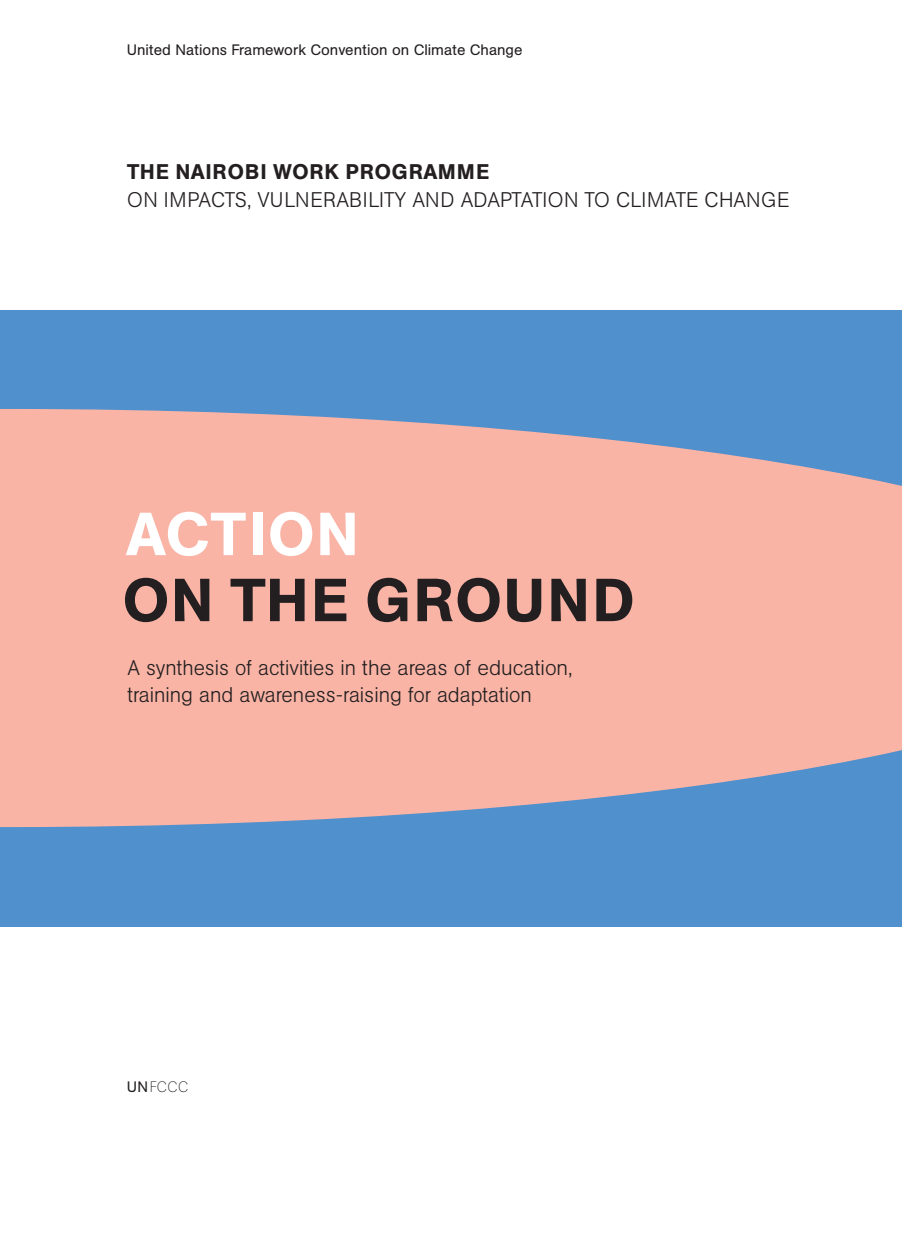
<style>
.page{position:relative;width:902px;height:1234px;background:#fff}
.page>*{position:absolute;margin:0;border:0;box-sizing:border-box;transform-origin:0 0}
.t1{font:500 60px "AG Buch BQ";letter-spacing:.05em;color:#231f20}
.t2{font:500 60px "AG Buch BQ";letter-spacing:.04em;color:#fff}
.t3{font:300 21px/27px "AG Buch BQ";color:#231f20}
.t4{font:500 21px "AG Buch BQ";letter-spacing:.055em;color:#231f20}
.t5{font:15px "AG Buch BQ";color:#231f20}
.t6{font:200 15px "AG Buch BQ";color:#231f20}
.s1{font-weight:400}
</style>
<div class="page">
<div style="left:0;top:309px;width:901px;height:617px;background:#5090cc"></div>
<svg style="left:0;top:409px;width:901px;height:417px;fill:#f9b4a6"></svg>
<p class="t5" style="left:127px;top:41px;width:397px">United Nations Framework Convention on Climate Change</p>
<p class="t4" style="left:127px;top:158px;width:363px">THE NAIROBI WORK PROGRAMME</p>
<p class="t3" style="left:127px;top:186px;width:663px">ON IMPACTS, VULNERABILITY AND ADAPTATION TO CLIMATE CHANGE</p>
<h1 class="t2" style="left:126px;top:497px;width:234px">ACTION</h1>
<h1 class="t1" style="left:123px;top:563px;width:513px">ON THE GROUND</h1>
<p class="t3" style="left:127px;top:654px;width:447px">A synthesis of activities in the areas of education, training and awareness-raising for adaptation</p>
<p class="t6" style="left:127px;top:1078px;width:63px"><span class="s1">UN</span>FCCC</p>
</div>
